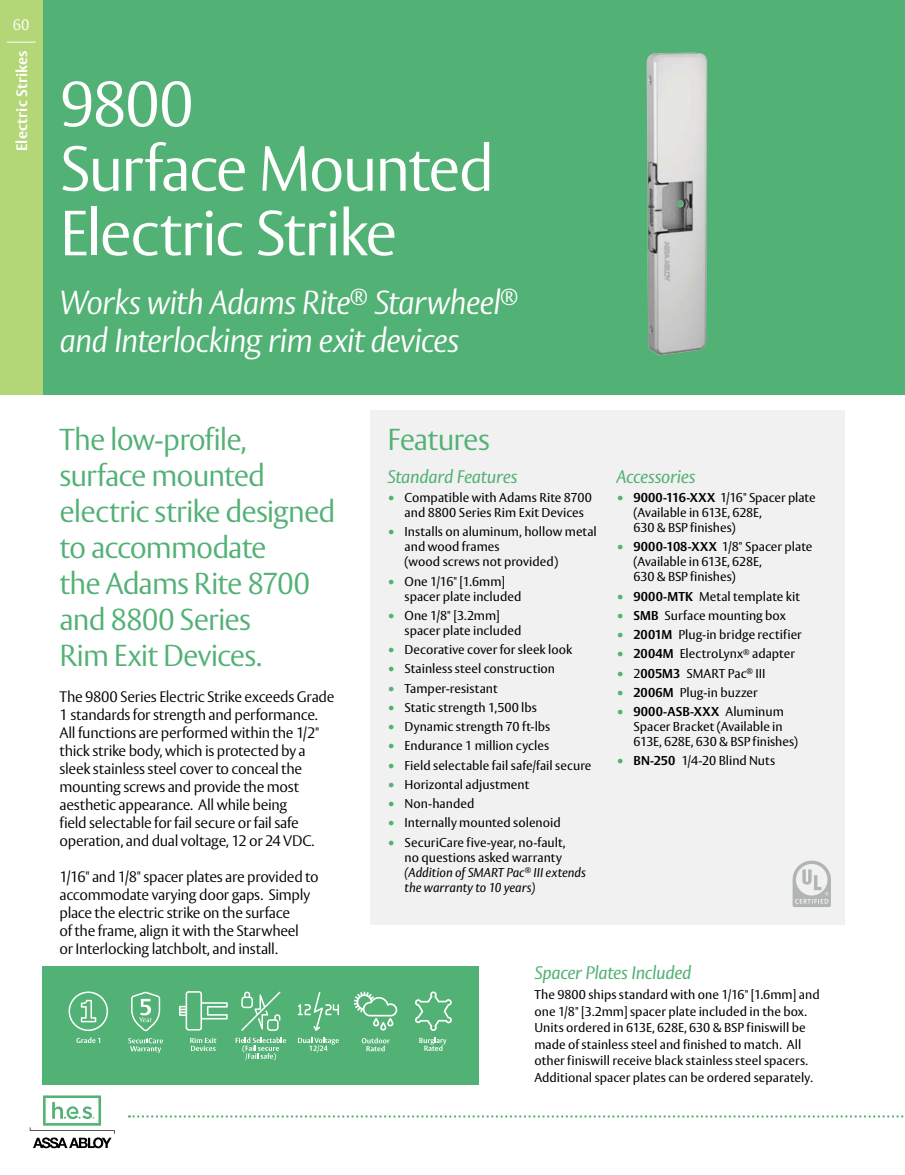
<style>
.page{position:relative;width:905px;height:1175px;background:#fff}
.page>*{position:absolute;margin:0;border:0;box-sizing:border-box;transform-origin:0 0}
.t1{font:300 63px/64.5px "A1 D6+YFYLWV+ASSA Vesta";letter-spacing:-.035em;color:#fff}
.t2{font:italic 300 33px/37.5px "ASSA Vesta";letter-spacing:-.03em;color:#fff}
.t3{font:300 30px/36px "A1 D6+YFYLWV+ASSA Vesta";letter-spacing:-.03em;color:#52b174}
.t4{font:italic 18px "ASSA Vesta";letter-spacing:-.02em;color:#52b174}
.t5{font:300 15px/18px "A1 D6+YFYLWV+ASSA Vesta";letter-spacing:-.02em;color:#000}
.t6{font:700 15px "ASSA Vesta";letter-spacing:.015em;color:#fff}
.t7{font:300 15px "A1 D6+YFYLWV+ASSA Vesta";color:#fff}
.t8{font:12.75px/15px "A1 FB+YFYLWV+ASSA Vesta";color:#000}
.t9{font:italic 12.75px/15px "ASSA Vesta";color:#000}
.t10{font:700 12.75px "ASSA Vesta";letter-spacing:.015em;color:#000}
.s1{font-size:15px;color:#52b174}
.s2{font-family:"ASSA Vesta";font-weight:700}
.s3{font-family:"A1 FB+YFYLWV+ASSA Vesta";font-weight:400;font-size:15px;color:#52b174}
.s4{font-family:"A1 FB+YFYLWV+ASSA Vesta";font-weight:400}
</style>
<div class="page">
<div style="left:41px;top:0;width:863px;height:394px;background:#52b174"></div>
<svg style="left:129px;top:1115px;width:775px;height:2px"></svg>
<svg style="left:30px;top:1095px;width:85px;height:53px"></svg>
<div style="left:0;top:0;width:43px;height:394px;background:#b3d677"></div>
<svg style="left:7px;top:42px;width:29px;height:1px"></svg>
<div style="left:370px;top:410px;width:475px;height:514px;background:#f1f1f2"></div>
<img style="left:646px;top:52px;width:62px;height:304px">
<div style="left:43px;top:966px;width:436px;height:118px;background:#52b174"></div>
<svg style="left:76px;top:1037px;width:24px;height:6px"></svg>
<svg style="left:69px;top:991px;width:39px;height:40px"></svg>
<svg style="left:128px;top:1038px;width:35px;height:14px"></svg>
<svg style="left:131px;top:991px;width:29px;height:40px"></svg>
<svg style="left:190px;top:1037px;width:26px;height:14px"></svg>
<svg style="left:179px;top:991px;width:49px;height:39px"></svg>
<svg style="left:241px;top:991px;width:39px;height:39px"></svg>
<svg style="left:236px;top:1037px;width:50px;height:23px"></svg>
<svg style="left:298px;top:1037px;width:41px;height:15px"></svg>
<svg style="left:298px;top:991px;width:41px;height:39px"></svg>
<svg style="left:354px;top:991px;width:43px;height:39px"></svg>
<svg style="left:362px;top:1037px;width:28px;height:14px"></svg>
<svg style="left:415px;top:991px;width:37px;height:40px"></svg>
<svg style="left:419px;top:1037px;width:27px;height:13px"></svg>
<svg style="left:792px;top:860px;width:39px;height:47px"></svg>
<p class="t7" style="left:13px;top:16px;width:18px">60</p>
<p class="t6" style="left:13px;top:151px;width:102px;rotate:-90deg">Electric Strikes</p>
<h1 class="t1" style="left:60px;top:75px;width:436px">9800<br>Surface Mounted<br>Electric Strike</h1>
<h2 class="t2" style="left:60px;top:285px;width:460px">Works with Adams Rite<sup>®</sup> Starwheel<sup>® </sup>and Interlocking rim exit devices</h2>
<h3 class="t3" style="left:60px;top:423px;width:278px">The low-profile, surface mounted electric strike designed to accommodate<br>the Adams Rite 8700 and 8800 Series<br>Rim Exit Devices.</h3>
<p class="t5" style="left:60px;top:688px;width:276px">The 9800 Series Electric Strike exceeds Grade 1 standards for strength and performance.<br>All functions are performed within the 1/2" thick strike body, which is protected by a sleek stainless steel cover to conceal the mounting screws and provide the most aesthetic appearance. All while being<br>field selectable for fail secure or fail safe operation, and dual voltage, 12 or 24 VDC.</p>
<p class="t5" style="left:60px;top:868px;width:261px">1/16" and 1/8" spacer plates are provided to accommodate varying door gaps. Simply place the electric strike on the surface<br>of the frame, align it with the Starwheel<br>or Interlocking latchbolt, and install.</p>
<h3 class="t3" style="left:387px;top:423px;width:104px">Features</h3>
<h3 class="t4" style="left:387px;top:465px;width:131px">Standard Features</h3>
<p class="t8" style="left:404px;top:490px;width:189px;text-indent:-17px"><span class="s1">•</span> Compatible with Adams Rite 8700 and 8800 Series Rim Exit Devices</p>
<p class="t8" style="left:404px;top:525px;width:194px;text-indent:-17px"><span class="s1">•</span> Installs on aluminum, hollow metal and wood frames<br>(wood screws not provided)</p>
<p class="t8" style="left:404px;top:574px;width:118px;text-indent:-17px"><span class="s1">•</span> One 1/16" [1.6mm] spacer plate included</p>
<p class="t8" style="left:404px;top:608px;width:118px;text-indent:-17px"><span class="s1">•</span> One 1/8" [3.2mm] spacer plate included</p>
<p class="t8" style="left:387px;top:642px;width:186px"><span class="s1">•</span> Decorative cover for sleek look</p>
<p class="t8" style="left:387px;top:662px;width:169px"><span class="s1">•</span> Stainless steel construction</p>
<p class="t8" style="left:387px;top:681px;width:112px"><span class="s1">•</span> Tamper-resistant</p>
<p class="t8" style="left:387px;top:700px;width:151px"><span class="s1">•</span> Static strength 1,500 lbs</p>
<p class="t8" style="left:387px;top:719px;width:164px"><span class="s1">•</span> Dynamic strength 70 ft-lbs</p>
<p class="t8" style="left:387px;top:739px;width:163px"><span class="s1">•</span> Endurance 1 million cycles</p>
<p class="t8" style="left:387px;top:758px;width:205px"><span class="s1">•</span> Field selectable fail safe/fail secure</p>
<p class="t8" style="left:387px;top:777px;width:143px"><span class="s1">•</span> Horizontal adjustment</p>
<p class="t8" style="left:387px;top:796px;width:88px"><span class="s1">•</span> Non-handed</p>
<p class="t8" style="left:387px;top:816px;width:175px"><span class="s1">•</span> Internally mounted solenoid</p>
<p class="t8" style="left:387px;top:835px;width:179px;text-align:right"><span class="s1">•</span> SecuriCare five-year, no-fault, no questions asked warranty</p>
<p class="t9" style="left:404px;top:865px;width:183px">(Addition of SMART Pac<sup>®</sup> III extends the warranty to 10 years)</p>
<h3 class="t4" style="left:616px;top:465px;width:81px">Accessories</h3>
<p class="t8" style="left:633px;top:490px;width:184px;text-indent:-17px"><span class="s1">•</span> <span class="s2">9000-116-XXX</span> 1/16" Spacer plate (Available in 613E, 628E,<br>630 &amp; BSP finishes)</p>
<p class="t8" style="left:633px;top:540px;width:180px;text-indent:-17px"><span class="s1">•</span> <span class="s2">9000-108-XXX</span> 1/8" Spacer plate (Available in 613E, 628E,<br>630 &amp; BSP finishes)</p>
<p class="t8" style="left:616px;top:589px;width:185px"><span class="s1">•</span> <span class="s2">9000-MTK</span> Metal template kit</p>
<p class="t8" style="left:616px;top:608px;width:171px"><span class="s1">•</span> <span class="s2">SMB</span> Surface mounting box</p>
<p class="t8" style="left:616px;top:627px;width:187px"><span class="s1">•</span> <span class="s2">2001M</span> Plug-in bridge rectifier</p>
<p class="t8" style="left:616px;top:647px;width:180px"><span class="s1">•</span> <span class="s2">2004M</span> ElectroLynx<sup>®</sup> adapter</p>
<p class="t8" style="left:616px;top:666px;width:151px"><span class="s1">•</span> 2<span class="s2">005M3</span> SMART Pac<sup>®</sup> III</p>
<p class="t8" style="left:616px;top:685px;width:143px"><span class="s1">•</span> <span class="s2">2006M</span> Plug-in buzzer</p>
<p class="t10" style="left:616px;top:703px;width:169px"><span class="s3">•</span> 9000-ASB-XXX <span class="s4">Aluminum</span></p>
<p class="t8" style="left:633px;top:719px;width:166px">Spacer Bracket (Available in<br>613E, 628E, 630 &amp; BSP finishes)</p>
<p class="t8" style="left:616px;top:754px;width:160px"><span class="s1">•</span> <span class="s2">BN-250</span> 1/4-20 Blind Nuts</p>
<h3 class="t4" style="left:534px;top:961px;width:158px">Spacer Plates Included</h3>
<p class="t8" style="left:534px;top:987px;width:287px;line-height:16.5px">The 9800 ships standard with one 1/16" [1.6mm] and one 1/8" [3.2mm] spacer plate included in the box.<br>Units ordered in 613E, 628E, 630 &amp; BSP finiswill be made of stainless steel and finished to match. All other finiswill receive black stainless steel spacers.<br>Additional spacer plates can be ordered separately.</p>
</div>
